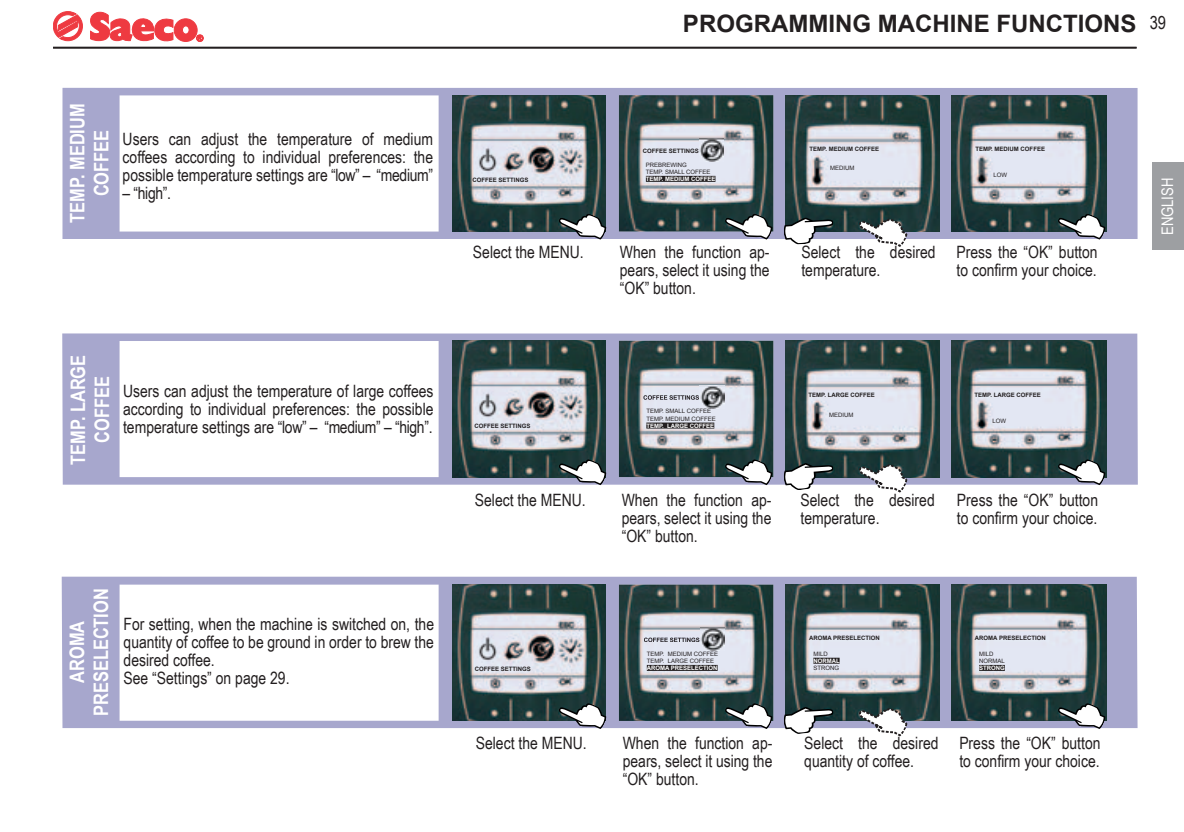
<style>
.page{position:relative;width:1184px;height:832px;background:#fff}
.page>*{position:absolute;margin:0;border:0;box-sizing:border-box;transform-origin:0 0}
.t1{font:700 24px "Arial";color:#231f20}
.t2{font:700 20px/24px "Arial Narrow";color:#fff;text-align:center}
.t3{font:18px "Arial Narrow";color:#231f20}
.t4{font:17px/18px "Arial Narrow";color:#231f20}
.t5{font:16px "Arial Narrow";color:#fff}
.t6{font:700 6px "Arial";color:#231f20}
.t7{font:6px/7.2px "Arial";color:#231f20}
.t8{font:700 6px "Arial";color:#fff}
</style>
<div class="page">
<hr style="left:53px;top:47px;width:1083px;height:2px;background:#231f20">
<svg style="left:53px;top:12px;width:29px;height:29px"></svg>
<svg style="left:90px;top:11px;width:113px;height:31px"></svg>
<div style="left:62px;top:576px;width:1075px;height:152px;background:#a7a7cd"></div>
<svg style="left:62px;top:333px;width:1075px;height:151px;background:#a8a8cb"></svg>
<div style="left:62px;top:88px;width:1075px;height:151px;background:#a7a7cd"></div>
<div style="left:120px;top:96px;width:317px;height:134px;background:#fff"></div>
<div style="left:119px;top:95px;width:319px;height:136px;border:2px solid #fff"></div>
<div style="left:120px;top:585px;width:317px;height:134px;background:#fff"></div>
<div style="left:119px;top:584px;width:319px;height:136px;border:2px solid #fff"></div>
<div style="left:120px;top:342px;width:317px;height:134px;background:#fff"></div>
<img style="left:452px;top:95px;width:153px;height:136px">
<img style="left:785px;top:95px;width:154px;height:136px">
<img style="left:951px;top:95px;width:155px;height:136px">
<svg style="left:556px;top:203px;width:53px;height:37px"></svg>
<svg style="left:619px;top:95px;width:156px;height:145px;background:#758387"></svg>
<svg style="left:782px;top:215px;width:53px;height:30px"></svg>
<svg style="left:853px;top:205px;width:58px;height:42px"></svg>
<svg style="left:1055px;top:203px;width:53px;height:37px"></svg>
<img style="left:452px;top:584px;width:153px;height:137px">
<svg style="left:556px;top:693px;width:53px;height:36px"></svg>
<svg style="left:619px;top:584px;width:156px;height:145px;background:#748185"></svg>
<img style="left:785px;top:584px;width:154px;height:137px">
<img style="left:951px;top:584px;width:155px;height:137px">
<svg style="left:782px;top:704px;width:53px;height:30px"></svg>
<svg style="left:853px;top:694px;width:58px;height:43px"></svg>
<svg style="left:1055px;top:693px;width:53px;height:36px"></svg>
<img style="left:452px;top:341px;width:153px;height:136px">
<img style="left:785px;top:341px;width:154px;height:136px">
<img style="left:951px;top:341px;width:155px;height:136px">
<svg style="left:556px;top:449px;width:53px;height:36px"></svg>
<svg style="left:619px;top:341px;width:156px;height:144px;background:#738185"></svg>
<svg style="left:782px;top:460px;width:53px;height:30px"></svg>
<svg style="left:853px;top:450px;width:58px;height:43px"></svg>
<svg style="left:1055px;top:449px;width:53px;height:36px"></svg>
<div style="left:1151px;top:162px;width:32px;height:88px;background:#9d9fa2"></div>
<svg style="left:644px;top:637px;width:55px;height:5px"></svg>
<img style="left:700px;top:627px;width:24px;height:23px">
<div style="left:646px;top:665px;width:71px;height:6px;background:#231f20"></div>
<div style="left:813px;top:657px;width:26px;height:6px;background:#231f20"></div>
<div style="left:979px;top:665px;width:25px;height:6px;background:#231f20"></div>
<svg style="left:643px;top:395px;width:55px;height:5px"></svg>
<img style="left:699px;top:385px;width:25px;height:23px">
<div style="left:646px;top:422px;width:68px;height:6px;background:#231f20"></div>
<img style="left:699px;top:139px;width:24px;height:22px">
<div style="left:645px;top:176px;width:70px;height:6px;background:#231f20"></div>
<p class="t2" style="left:66px;top:223px;width:121px;rotate:-90deg">TEMP. MEDIUM<br>COFFEE</p>
<p class="t4" style="left:123px;top:129px;width:312px;text-align:justify">Users can adjust the temperature of medium coffees according to individual preferences: the possible temperature settings are “low” – “medium”</p>
<p class="t4" style="left:123px;top:183px;width:50px">– “high”.</p>
<p class="t2" style="left:66px;top:465px;width:111px;rotate:-90deg">TEMP. LARGE<br>COFFEE</p>
<p class="t4" style="left:123px;top:381px;width:312px;text-align:justify">Users can adjust the temperature of large coffees according to individual preferences: the possible temperature settings are “low” – “medium” – “high”.</p>
<p class="t2" style="left:65px;top:716px;width:129px;rotate:-90deg">AROMA<br>PRESELECTION</p>
<p class="t4" style="left:123px;top:614px;width:312px">For setting, when the machine is switched on, the quantity of coffee to be ground in order to brew the desired coffee.<br>See “Settings” on page 29.</p>
<h1 class="t1" style="left:683px;top:8px;width:455px">PROGRAMMING MACHINE FUNCTIONS</h1>
<p class="t3" style="left:1149px;top:9px;width:18px">39</p>
<p class="t6" style="left:472px;top:176px;width:58px">COFFEE SETTINGS</p>
<p class="t6" style="left:642px;top:147px;width:58px">COFFEE SETTINGS</p>
<p class="t7" style="left:645px;top:161px;width:66px">PREBREWING<br>TEMP. SMALL COFFEE</p>
<p class="t8" style="left:645px;top:175px;width:71px">TEMP. MEDIUM COFFEE</p>
<p class="t6" style="left:809px;top:144px;width:71px">TEMP. MEDIUM COFFEE</p>
<p class="t6" style="left:975px;top:144px;width:71px">TEMP. MEDIUM COFFEE</p>
<p class="t7" style="left:830px;top:164px;width:26px">MEDIUM</p>
<p class="t7" style="left:993px;top:171px;width:15px">LOW</p>
<p class="t5" style="left:1155px;top:235px;width:59px;rotate:-90deg">ENGLISH</p>
<p class="t4" style="left:473px;top:243px;width:112px">Select the MENU.</p>
<p class="t4" style="left:619px;top:243px;width:151px;text-align:justify">When the function ap&shy;pears, select it using the “OK” button.</p>
<p class="t4" style="left:956px;top:243px;width:143px">Press the “OK” button to confirm your choice.</p>
<p class="t4" style="left:801px;top:243px;width:136px">Select the desired temperature.</p>
<p class="t6" style="left:808px;top:391px;width:68px">TEMP. LARGE COFFEE</p>
<p class="t6" style="left:974px;top:391px;width:68px">TEMP. LARGE COFFEE</p>
<p class="t6" style="left:474px;top:422px;width:58px">COFFEE SETTINGS</p>
<p class="t7" style="left:646px;top:408px;width:71px">TEMP. SMALL COFFEE<br>TEMP. MEDIUM COFFEE</p>
<p class="t8" style="left:646px;top:421px;width:69px">TEMP. LARGE COFFEE</p>
<p class="t7" style="left:829px;top:411px;width:26px">MEDIUM</p>
<p class="t7" style="left:992px;top:418px;width:15px">LOW</p>
<p class="t4" style="left:475px;top:490px;width:112px">Select the MENU.</p>
<p class="t4" style="left:621px;top:490px;width:151px;text-align:justify">When the function ap&shy;pears, select it using the “OK” button.</p>
<p class="t4" style="left:956px;top:490px;width:143px">Press the “OK” button to confirm your choice.</p>
<p class="t4" style="left:800px;top:490px;width:136px">Select the desired temperature.</p>
<p class="t6" style="left:809px;top:633px;width:72px">AROMA PRESELECTION</p>
<p class="t6" style="left:974px;top:633px;width:72px">AROMA PRESELECTION</p>
<p class="t6" style="left:475px;top:664px;width:58px">COFFEE SETTINGS</p>
<p class="t7" style="left:646px;top:650px;width:73px">TEMP. MEDIUM COFFEE<br>TEMP. LARGE COFFEE</p>
<p class="t8" style="left:646px;top:664px;width:72px">AROMA PRESELECTION</p>
<p class="t7" style="left:813px;top:650px;width:16px">MILD</p>
<p class="t8" style="left:813px;top:657px;width:28px">NORMAL</p>
<p class="t7" style="left:813px;top:664px;width:27px">STRONG</p>
<p class="t7" style="left:979px;top:650px;width:27px">MILD<br>NORMAL</p>
<p class="t8" style="left:979px;top:664px;width:27px">STRONG</p>
<p class="t4" style="left:475px;top:733px;width:112px">Select the MENU.</p>
<p class="t4" style="left:622px;top:733px;width:151px;text-align:justify">When the function ap&shy;pears, select it using the “OK” button.</p>
<p class="t4" style="left:959px;top:733px;width:143px">Press the “OK” button to confirm your choice.</p>
<p class="t4" style="left:804px;top:733px;width:136px">Select the desired quantity of coffee.</p>
</div>
